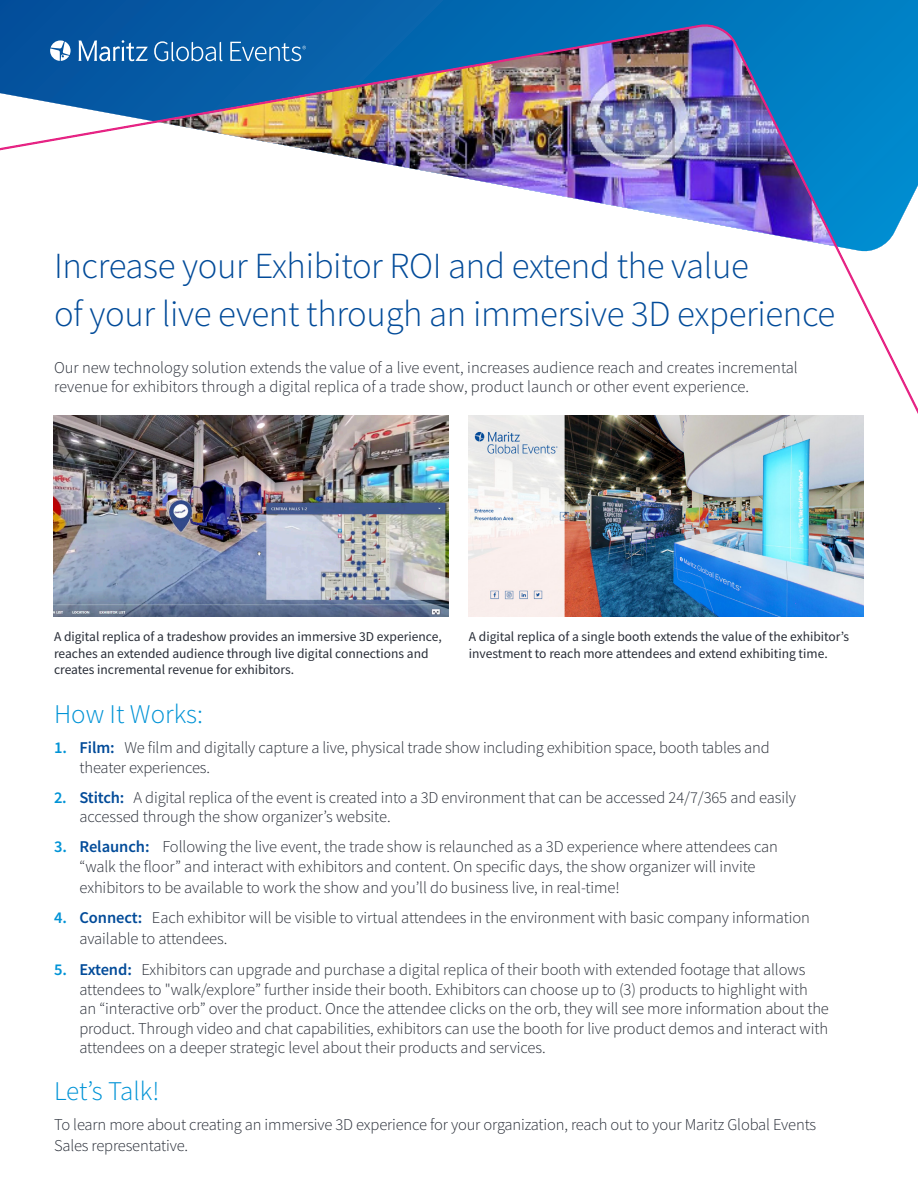
<style>
.page{position:relative;width:918px;height:1188px;background:#fff}
.page>*{position:absolute;margin:0;border:0;box-sizing:border-box;transform-origin:0 0}
.t1{font:300 36.75px/48px "Source Sans Pro";letter-spacing:-.01em;color:#024b99}
.t2{font:300 27px "Source Sans Pro";color:#0093d6}
.t3{font:300 16.5px/19.5px "Source Sans Pro";letter-spacing:-.005em;color:#272c36}
.t4{font:13.5px/16.5px "Source Sans Pro";color:#272c36}
.s1{font-weight:600;color:#0093d6}
.s2{font-weight:600;color:#024b99}
</style>
<div class="page">
<svg style="left:0;top:0;width:918px;height:23px;background:#0266ae"></svg>
<img style="left:0;top:23px;width:918px;height:494px">
<img style="left:469px;top:416px;width:395px;height:201px">
<img style="left:53px;top:416px;width:395px;height:201px">
<p class="t1" style="left:54px;top:242px;width:783px">Increase your Exhibitor ROI and extend the value<br>of your live event through an immersive 3D experience</p>
<p class="t3" style="left:54px;top:357px;width:745px">Our new technology solution extends the value of a live event, increases audience reach and creates incremental revenue for exhibitors through a digital replica of a trade show, product launch or other event experience.</p>
<p class="t4" style="left:54px;top:628px;width:389px">A digital replica of a tradeshow provides an immersive 3D experience, reaches an extended audience through live digital connections and creates incremental revenue for exhibitors.</p>
<p class="t4" style="left:469px;top:628px;width:382px">A digital replica of a single booth extends the value of the exhibitor’s investment to reach more attendees and extend exhibiting time.</p>
<p class="t2" style="left:54px;top:698px;width:151px">How It Works:</p>
<p class="t3" style="left:79px;top:738px;width:692px;text-indent:-25px"><span class="s1">1.</span> <span class="s2">Film:</span> We film and digitally capture a live, physical trade show including exhibition space, booth tables and theater experiences.</p>
<p class="t3" style="left:79px;top:788px;width:718px;text-indent:-25px"><span class="s1">2.</span> <span class="s2">Stitch:</span> A digital replica of the event is created into a 3D environment that can be accessed 24/7/365 and easily accessed through the show organizer’s website.</p>
<p class="t3" style="left:54px;top:837px;width:726px"><span class="s1">3.</span> <span class="s2">Relaunch:</span> Following the live event, the trade show is relaunched as a 3D experience where attendees can</p>
<p class="t3" style="left:79px;top:856px;width:678px;line-height:21px">“walk the floor” and interact with exhibitors and content. On specific days, the show organizer will invite exhibitors to be available to work the show and you’ll do business live, in real-time!</p>
<p class="t3" style="left:79px;top:907px;width:732px;line-height:21px;text-indent:-25px"><span class="s1">4.</span> <span class="s2">Connect:</span> Each exhibitor will be visible to virtual attendees in the environment with basic company information available to attendees.</p>
<p class="t3" style="left:79px;top:960px;width:751px;text-indent:-25px"><span class="s1">5.</span> <span class="s2">Extend:</span> Exhibitors can upgrade and purchase a digital replica of their booth with extended footage that allows attendees to "walk/explore” further inside their booth. Exhibitors can choose up to (3) products to highlight with<br>an “interactive orb” over the product. Once the attendee clicks on the orb, they will see more information about the product. Through video and chat capabilities, exhibitors can use the booth for live product demos and interact with attendees on a deeper strategic level about their products and services.</p>
<p class="t2" style="left:54px;top:1074px;width:107px">Let’s Talk!</p>
<p class="t3" style="left:54px;top:1114px;width:764px;line-height:21.6px">To learn more about creating an immersive 3D experience for your organization, reach out to your Maritz Global Events<br>Sales representative.</p>
</div>
